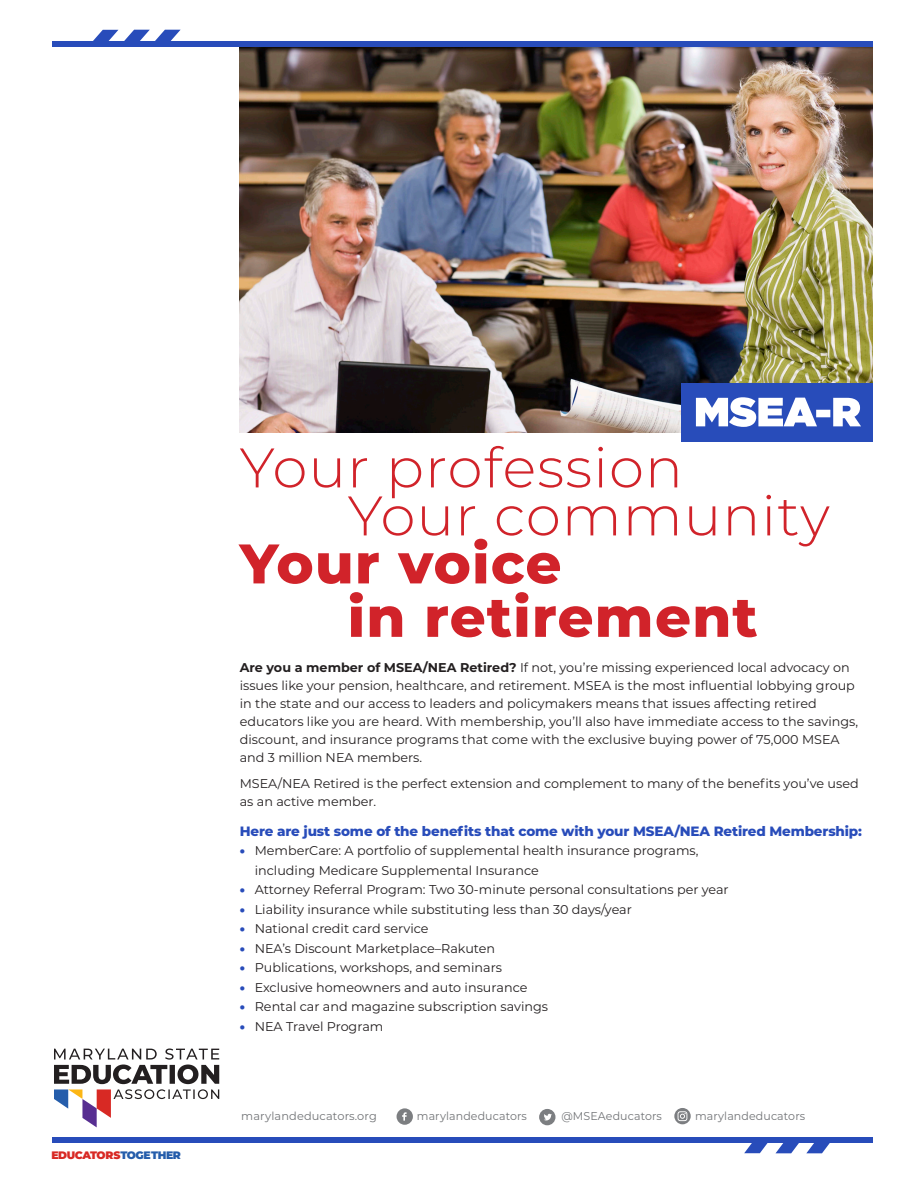
<style>
.page{position:relative;width:918px;height:1188px;background:#fff}
.page>*{position:absolute;margin:0;border:0;box-sizing:border-box;transform-origin:0 0}
.t1{font:300 55.65px "Montserrat";letter-spacing:.02em;color:#d1232a}
.t2{font:800 55.65px "Montserrat";letter-spacing:.02em;color:#d1232a}
.t3{font:800 13.5px "Montserrat";letter-spacing:-.01em;color:#284cba}
.t4{font:12.75px/18px "Montserrat";color:#231f20}
.t5{font:11.4px "Montserrat";letter-spacing:.01em;color:#727477}
.t6{font:900 10.8px "Montserrat";letter-spacing:-.035em;color:#d82924}
.s1{color:#255dab}
.s2{font-weight:700}
.s3{font-weight:900;color:#284cba}
</style>
<div class="page">
<img style="left:240px;top:46px;width:633px;height:387px">
<svg style="left:776px;top:1142px;width:24px;height:11px"></svg>
<svg style="left:806px;top:1142px;width:25px;height:11px"></svg>
<svg style="left:744px;top:1142px;width:24px;height:11px"></svg>
<svg style="left:124px;top:30px;width:57px;height:11px"></svg>
<svg style="left:93px;top:30px;width:25px;height:11px"></svg>
<div style="left:52px;top:1137px;width:820px;height:5px;background:#284cba"></div>
<div style="left:52px;top:41px;width:821px;height:5px;background:#284cba"></div>
<div style="left:681px;top:383px;width:192px;height:58px;background:#284cba"></div>
<svg style="left:696px;top:397px;width:165px;height:30px"></svg>
<svg style="left:54px;top:1049px;width:165px;height:78px"></svg>
<svg style="left:397px;top:1108px;width:16px;height:17px"></svg>
<svg style="left:539px;top:1109px;width:16px;height:16px"></svg>
<svg style="left:674px;top:1108px;width:17px;height:16px"></svg>
<p class="t6" style="left:51px;top:1147px;width:131px">EDUCATORS<span class="s1">TOGETHER</span></p>
<p class="t1" style="left:240px;top:430px;width:445px">Your profession</p>
<p class="t1" style="left:348px;top:478px;width:484px">Your community</p>
<p class="t2" style="left:240px;top:523px;width:323px">Your voice</p>
<p class="t2" style="left:348px;top:576px;width:412px">in retirement</p>
<p class="t4" style="left:240px;top:658px;width:617px"><span class="s2">Are you a member of MSEA/NEA Retired?</span> If not, you’re missing experienced local advocacy on issues like your pension, healthcare, and retirement. MSEA is the most influential lobbying group</p>
<p class="t4" style="left:240px;top:694px;width:579px">in the state and our access to leaders and policymakers means that issues affecting retired</p>
<p class="t4" style="left:240px;top:712px;width:620px">educators like you are heard. With membership, you’ll also have immediate access to the savings, discount, and insurance programs that come with the exclusive buying power of 75,000 MSEA</p>
<p class="t4" style="left:240px;top:748px;width:184px">and 3 million NEA members.</p>
<p class="t4" style="left:240px;top:774px;width:621px">MSEA/NEA Retired is the perfect extension and complement to many of the benefits you’ve used as an active member.</p>
<p class="t3" style="left:240px;top:821px;width:624px">Here are just some of the benefits that come with your MSEA/NEA Retired Membership:</p>
<p class="t4" style="left:240px;top:841px;width:460px"><span class="s3">•</span> MemberCare: A portfolio of supplemental health insurance programs,</p>
<p class="t4" style="left:255px;top:861px;width:286px">including Medicare Supplemental Insurance</p>
<p class="t4" style="left:240px;top:880px;width:490px"><span class="s3">•</span> Attorney Referral Program: Two 30-minute personal consultations per year</p>
<p class="t4" style="left:240px;top:900px;width:394px"><span class="s3">•</span> Liability insurance while substituting less than 30 days/year</p>
<p class="t4" style="left:240px;top:919px;width:190px"><span class="s3">•</span> National credit card service</p>
<p class="t4" style="left:240px;top:939px;width:257px"><span class="s3">•</span> NEA’s Discount Marketplace–Rakuten</p>
<p class="t4" style="left:240px;top:958px;width:264px"><span class="s3">•</span> Publications, workshops, and seminars</p>
<p class="t4" style="left:240px;top:978px;width:289px"><span class="s3">•</span> Exclusive homeowners and auto insurance</p>
<p class="t4" style="left:240px;top:997px;width:310px"><span class="s3">•</span> Rental car and magazine subscription savings</p>
<p class="t4" style="left:240px;top:1017px;width:145px"><span class="s3">•</span> NEA Travel Program</p>
<p class="t5" style="left:241px;top:1109px;width:137px">marylandeducators.org</p>
<p class="t5" style="left:417px;top:1109px;width:112px">marylandeducators</p>
<p class="t5" style="left:561px;top:1109px;width:102px">@MSEAeducators</p>
<p class="t5" style="left:695px;top:1109px;width:112px">marylandeducators</p>
</div>
